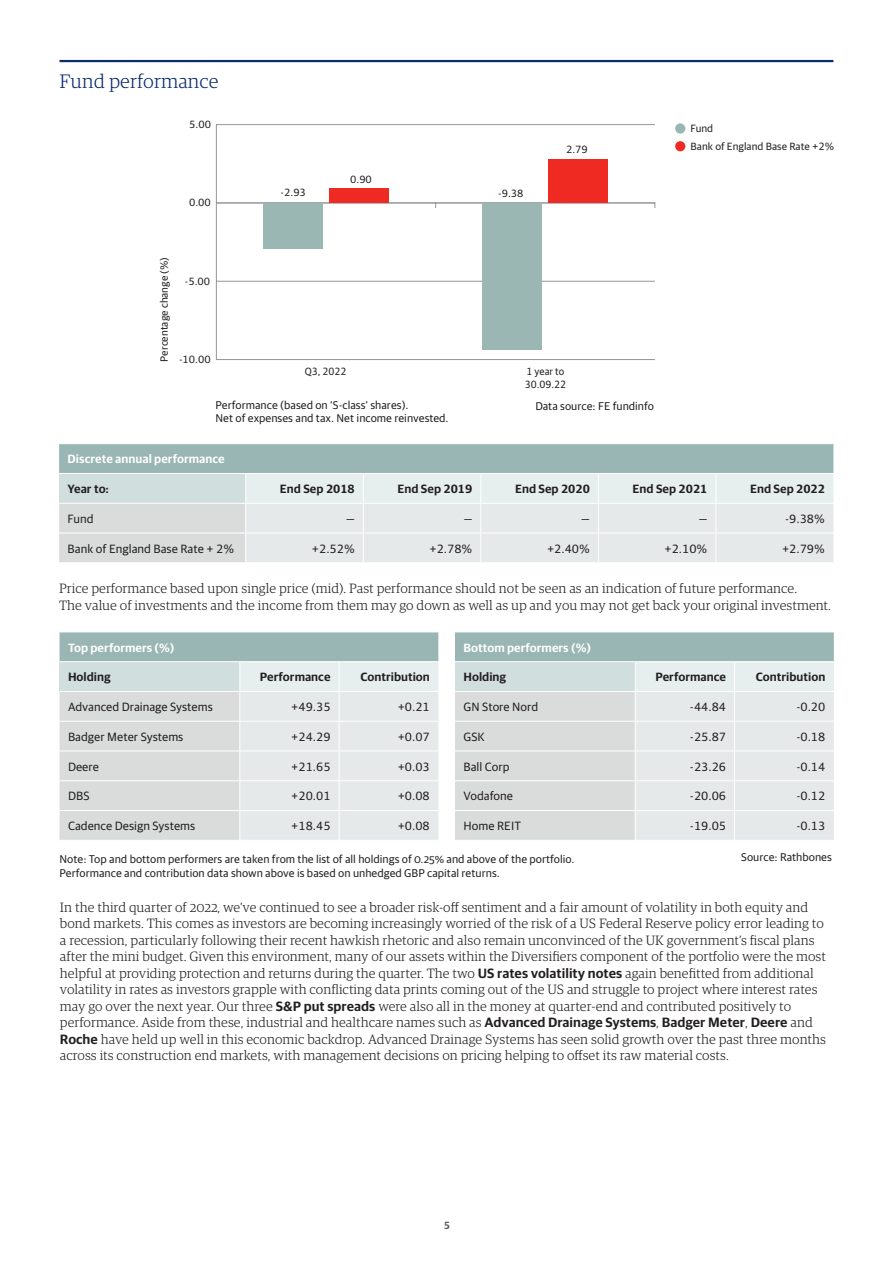
<style>
.page{position:relative;width:893px;height:1263px;background:#fff}
.page>*{position:absolute;margin:0;border:0;box-sizing:border-box;transform-origin:0 0}
.Part_headings{font:300 19.5px "Guardian RTB Egyp";color:#0d2c6e}
.Fund_commentary{font:300 13.5px/16.5px "Guardian RTB Egyp";color:#231f20}
.Table_sans_8_9{font:12px "Guardian RTB Sans";color:#231f20}
.Table_sans_8_9-2{font:600 12px "Guardian RTB Sans";color:#231f20}
.Table_sans_8_9-3{font:600 12px "Guardian RTB Sans";color:#fff}
.Disclaimer_text{font:11.25px "Guardian RTB Sans";color:#231f20}
.Table_sans_8_9-4{font:10.5px "Guardian RTB Sans";color:#231f20}
.Table_sans_8_9-5{font:10.5px/12.6px "Guardian RTB Sans";color:#231f20;scale:.95 1}
.t1{font:600 10.5px "Guardian RTB Sans";color:#5d6067}
.s1{font-family:"Guardian RTB Sans";font-weight:600}
</style>
<div class="page">
<hr style="left:60px;top:60px;width:773px;height:2px;background:#0d2c6e">
<hr style="left:216px;top:125px;width:1px;height:235px;background:#939598">
<hr style="left:216px;top:359px;width:439px;height:1px;background:#939598">
<hr style="left:216px;top:281px;width:439px;height:1px;background:#939598">
<hr style="left:216px;top:203px;width:439px;height:1px;background:#939598">
<hr style="left:216px;top:124px;width:439px;height:1px;background:#939598">
<div style="left:329px;top:189px;width:59px;height:14px;background:#ee2a23"></div>
<div style="left:549px;top:159px;width:59px;height:44px;background:#ee2a23"></div>
<div style="left:263px;top:203px;width:60px;height:45px;background:#9bb7b3"></div>
<div style="left:483px;top:203px;width:59px;height:147px;background:#9bb7b3"></div>
<div style="left:675px;top:123px;width:10px;height:11px;background:#99b6b4;border-radius:50%"></div>
<div style="left:675px;top:141px;width:10px;height:10px;background:#ee2a23;border-radius:50%"></div>
<svg style="left:59px;top:444px;width:774px;height:118px;background:#d1dcdb"></svg>
<svg style="left:60px;top:632px;width:378px;height:208px;background:#d6dedd"></svg>
<svg style="left:455px;top:632px;width:379px;height:208px;background:#d6dedd"></svg>
<p class="Part_headings" style="left:60px;top:68px;width:161px">Fund performance</p>
<p class="Table_sans_8_9-4" style="left:189px;top:117px;width:23px">5.00</p>
<p class="Table_sans_8_9-4" style="left:189px;top:195px;width:23px">0.00</p>
<p class="Table_sans_8_9-4" style="left:350px;top:172px;width:23px">0.90</p>
<p class="Table_sans_8_9-4" style="left:281px;top:185px;width:27px">-2.93</p>
<p class="Table_sans_8_9-4" style="left:498px;top:186px;width:27px">-9.38</p>
<p class="Table_sans_8_9-4" style="left:566px;top:142px;width:23px">2.79</p>
<p class="Table_sans_8_9-4" style="left:157px;top:362px;width:106px;rotate:-90deg">Percentage change (%)</p>
<p class="Table_sans_8_9-4" style="left:185px;top:273px;width:27px">-5.00</p>
<p class="Table_sans_8_9-4" style="left:179px;top:352px;width:33px">-10.00</p>
<p class="Table_sans_8_9-5" style="left:305px;top:364px;width:46px">Q3, 2022</p>
<p class="Table_sans_8_9-5" style="left:525px;top:364px;width:45px">1 year to<br>30.09.22</p>
<p class="Disclaimer_text" style="left:216px;top:397px;width:195px">Performance (based on ‘S-class’ shares).</p>
<p class="Disclaimer_text" style="left:535px;top:398px;width:120px">Data source: FE fundinfo</p>
<p class="Disclaimer_text" style="left:216px;top:410px;width:235px">Net of expenses and tax. Net income reinvested.</p>
<p class="Table_sans_8_9-4" style="left:691px;top:121px;width:24px">Fund</p>
<p class="Table_sans_8_9-4" style="left:691px;top:139px;width:145px">Bank of England Base Rate +2%</p>
<p class="Table_sans_8_9-3" style="left:68px;top:450px;width:158px">Discrete annual performance</p>
<p class="Table_sans_8_9-2" style="left:68px;top:480px;width:43px">Year to:</p>
<p class="Table_sans_8_9-2" style="left:280px;top:480px;width:76px">End Sep 2018</p>
<p class="Table_sans_8_9-2" style="left:397px;top:480px;width:76px">End Sep 2019</p>
<p class="Table_sans_8_9-2" style="left:515px;top:480px;width:76px">End Sep 2020</p>
<p class="Table_sans_8_9-2" style="left:633px;top:480px;width:76px">End Sep 2021</p>
<p class="Table_sans_8_9-2" style="left:750px;top:480px;width:76px">End Sep 2022</p>
<p class="Table_sans_8_9" style="left:68px;top:510px;width:27px">Fund</p>
<p class="Table_sans_8_9" style="left:346px;top:510px;width:10px">—</p>
<p class="Table_sans_8_9" style="left:464px;top:510px;width:10px">—</p>
<p class="Table_sans_8_9" style="left:581px;top:510px;width:10px">—</p>
<p class="Table_sans_8_9" style="left:699px;top:510px;width:10px">—</p>
<p class="Table_sans_8_9" style="left:785px;top:510px;width:41px">-9.38%</p>
<p class="Table_sans_8_9" style="left:68px;top:540px;width:168px">Bank of England Base Rate + 2%</p>
<p class="Table_sans_8_9" style="left:312px;top:540px;width:44px">+2.52%</p>
<p class="Table_sans_8_9" style="left:429px;top:540px;width:44px">+2.78%</p>
<p class="Table_sans_8_9" style="left:547px;top:540px;width:44px">+2.40%</p>
<p class="Table_sans_8_9" style="left:664px;top:540px;width:44px">+2.10%</p>
<p class="Table_sans_8_9" style="left:782px;top:540px;width:44px">+2.79%</p>
<p class="Fund_commentary" style="left:59px;top:580px;width:773px">Price performance based upon single price (mid). Past performance should not be seen as an indication of future performance.<br>The value of investments and the income from them may go down as well as up and you may not get back your original investment.</p>
<p class="Table_sans_8_9-3" style="left:463px;top:638px;width:129px">Bottom performers (%)</p>
<p class="Table_sans_8_9-2" style="left:463px;top:668px;width:44px">Holding</p>
<p class="Table_sans_8_9-2" style="left:655px;top:668px;width:72px">Performance</p>
<p class="Table_sans_8_9-2" style="left:756px;top:668px;width:71px">Contribution</p>
<p class="Table_sans_8_9" style="left:463px;top:698px;width:76px">GN Store Nord</p>
<p class="Table_sans_8_9" style="left:690px;top:698px;width:38px">-44.84</p>
<p class="Table_sans_8_9" style="left:796px;top:698px;width:30px">-0.20</p>
<p class="Table_sans_8_9" style="left:463px;top:728px;width:23px">GSK</p>
<p class="Table_sans_8_9" style="left:690px;top:728px;width:38px">-25.87</p>
<p class="Table_sans_8_9" style="left:796px;top:728px;width:30px">-0.18</p>
<p class="Table_sans_8_9" style="left:463px;top:758px;width:48px">Ball Corp</p>
<p class="Table_sans_8_9" style="left:690px;top:758px;width:38px">-23.26</p>
<p class="Table_sans_8_9" style="left:796px;top:758px;width:30px">-0.14</p>
<p class="Table_sans_8_9" style="left:463px;top:788px;width:51px">Vodafone</p>
<p class="Table_sans_8_9" style="left:690px;top:788px;width:38px">-20.06</p>
<p class="Table_sans_8_9" style="left:796px;top:788px;width:30px">-0.12</p>
<p class="Table_sans_8_9" style="left:463px;top:817px;width:59px">Home REIT</p>
<p class="Table_sans_8_9" style="left:690px;top:817px;width:38px">-19.05</p>
<p class="Table_sans_8_9" style="left:796px;top:817px;width:30px">-0.13</p>
<p class="Disclaimer_text" style="left:60px;top:851px;width:516px">Note: Top and bottom performers are taken from the list of all holdings of 0.25% and above of the portfolio.</p>
<p class="Disclaimer_text" style="left:741px;top:849px;width:92px">Source: Rathbones</p>
<p class="Disclaimer_text" style="left:60px;top:864px;width:442px">Performance and contribution data shown above is based on unhedged GBP capital returns.</p>
<p class="Table_sans_8_9-3" style="left:68px;top:638px;width:108px">Top performers (%)</p>
<p class="Table_sans_8_9-2" style="left:68px;top:668px;width:44px">Holding</p>
<p class="Table_sans_8_9-2" style="left:260px;top:668px;width:72px">Performance</p>
<p class="Table_sans_8_9-2" style="left:360px;top:668px;width:71px">Contribution</p>
<p class="Table_sans_8_9" style="left:68px;top:698px;width:146px">Advanced Drainage Systems</p>
<p class="Table_sans_8_9" style="left:291px;top:698px;width:41px">+49.35</p>
<p class="Table_sans_8_9" style="left:398px;top:698px;width:34px">+0.21</p>
<p class="Table_sans_8_9" style="left:68px;top:728px;width:117px">Badger Meter Systems</p>
<p class="Table_sans_8_9" style="left:291px;top:728px;width:41px">+24.29</p>
<p class="Table_sans_8_9" style="left:398px;top:728px;width:34px">+0.07</p>
<p class="Table_sans_8_9" style="left:68px;top:758px;width:32px">Deere</p>
<p class="Table_sans_8_9" style="left:291px;top:758px;width:41px">+21.65</p>
<p class="Table_sans_8_9" style="left:398px;top:758px;width:34px">+0.03</p>
<p class="Table_sans_8_9" style="left:68px;top:788px;width:23px">DBS</p>
<p class="Table_sans_8_9" style="left:291px;top:788px;width:41px">+20.01</p>
<p class="Table_sans_8_9" style="left:398px;top:788px;width:34px">+0.08</p>
<p class="Table_sans_8_9" style="left:68px;top:817px;width:129px">Cadence Design Systems</p>
<p class="Table_sans_8_9" style="left:291px;top:817px;width:41px">+18.45</p>
<p class="Table_sans_8_9" style="left:398px;top:817px;width:34px">+0.08</p>
<p class="Fund_commentary" style="left:60px;top:898px;width:768px">In the third quarter of 2022, we’ve continued to see a broader risk-off sentiment and a fair amount of volatility in both equity and bond markets. This comes as investors are becoming increasingly worried of the risk of a US Federal Reserve policy error leading to a recession, particularly following their recent hawkish rhetoric and also remain unconvinced of the UK government’s fiscal plans after the mini budget. Given this environment, many of our assets within the Diversifiers component of the portfolio were the most helpful at providing protection and returns during the quarter. The two <span class="s1">US rates volatility notes</span> again benefitted from additional volatility in rates as investors grapple with conflicting data prints coming out of the US and struggle to project where interest rates may go over the next year. Our three <span class="s1">S&amp;P put spreads</span> were also all in the money at quarter-end and contributed positively to performance. Aside from these, industrial and healthcare names such as <span class="s1">Advanced Drainage Systems</span>, <span class="s1">Badger Meter</span>, <span class="s1">Deere</span> and <span class="s1">Roche</span> have held up well in this economic backdrop. Advanced Drainage Systems has seen solid growth over the past three months across its construction end markets, with management decisions on pricing helping to offset its raw material costs.</p>
<p class="t1" style="left:444px;top:1218px;width:8px">5</p>
</div>
